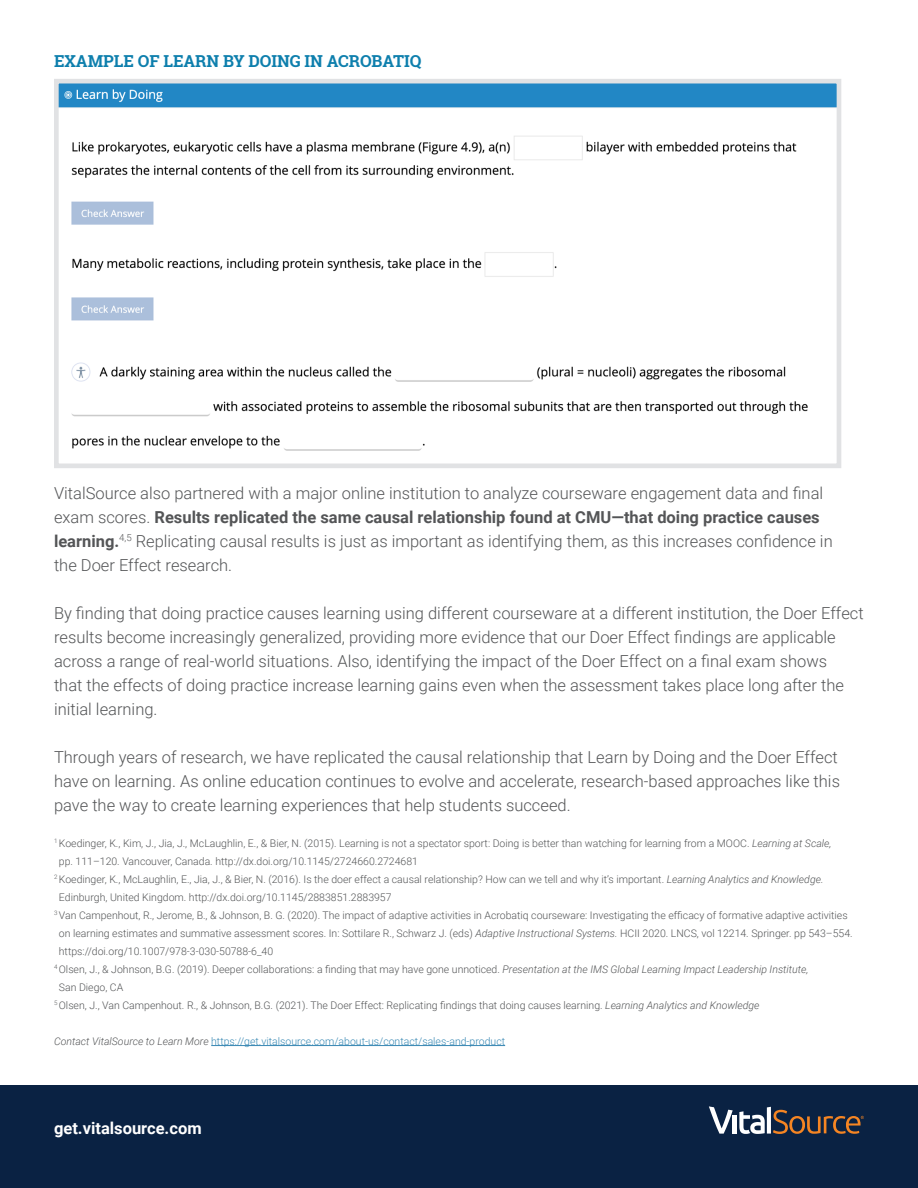
<style>
.page{position:relative;width:918px;height:1188px;background:#fff}
.page>*{position:absolute;margin:0;border:0;box-sizing:border-box;transform-origin:0 0}
.t1{font:300 16.5px/24px "Roboto";color:#545557}
.t2{font:700 16.5px "Roboto Slab";letter-spacing:-.005em;color:#0e7fad}
.t3{font:700 16.5px "Roboto";color:#fff}
.t4{font:300 10.5px/18px "Roboto";color:#545557}
.t5{font:300 10.5px "Roboto";color:#3687b3}
.s1{font-weight:700}
.s2{font-style:italic}
.s3{font-style:italic;color:#545557}
</style>
<div class="page">
<hr style="left:211px;top:1045px;width:294px;height:1px;background:#3687b3">
<div style="left:0;top:1085px;width:918px;height:103px;background:#0a2243"></div>
<div style="left:732px;top:1115px;width:5px;height:19px;background:#fff"></div>
<svg style="left:709px;top:1106px;width:24px;height:28px"></svg>
<svg style="left:739px;top:1107px;width:125px;height:27px"></svg>
<img style="left:60px;top:85px;width:775px;height:366px">
<div style="left:54px;top:79px;width:787px;height:389px;border:5px solid #e1e2e4"></div>
<p class="t2" style="left:54px;top:49px;width:369px">EXAMPLE OF LEARN BY DOING IN ACROBATIQ</p>
<p class="t1" style="left:54px;top:480px;width:780px">VitalSource also partnered with a major online institution to analyze courseware engagement data and final exam scores. <span class="s1">Results replicated the same causal relationship found at CMU—that doing practice causes learning.</span><sup>4,5</sup> Replicating causal results is just as important as identifying them, as this increases confidence in the Doer Effect research.</p>
<p class="t1" style="left:54px;top:600px;width:811px">By finding that doing practice causes learning using different courseware at a different institution, the Doer Effect results become increasingly generalized, providing more evidence that our Doer Effect findings are applicable across a range of real-world situations. Also, identifying the impact of the Doer Effect on a final exam shows<br>that the effects of doing practice increase learning gains even when the assessment takes place long after the initial learning.</p>
<p class="t1" style="left:54px;top:744px;width:788px">Through years of research, we have replicated the causal relationship that Learn by Doing and the Doer Effect have on learning. As online education continues to evolve and accelerate, research-based approaches like this pave the way to create learning experiences that help students succeed.</p>
<p class="t4" style="left:59px;top:834px;width:774px;text-indent:-5px"><sup>1</sup> Koedinger, K., Kim, J., Jia, J., McLaughlin, E., &amp; Bier, N. (2015). Learning is not a spectator sport: Doing is better than watching for learning from a MOOC. <span class="s2">Learning at Scale, </span>pp. 111–120. Vancouver, Canada. http://dx.doi.org/10.1145/2724660.2724681</p>
<p class="t4" style="left:59px;top:870px;width:766px;text-indent:-5px"><sup>2</sup> Koedinger, K., McLaughlin, E., Jia, J., &amp; Bier, N. (2016). Is the doer effect a causal relationship? How can we tell and why it’s important. <span class="s2">Learning Analytics and Knowledge.<br></span>Edinburgh, United Kingdom. http://dx.doi.org/10.1145/2883851.2883957</p>
<p class="t4" style="left:59px;top:906px;width:795px;text-indent:-5px"><sup>3</sup> Van Campenhout, R., Jerome, B., &amp; Johnson, B. G. (2020). The impact of adaptive activities in Acrobatiq courseware: Investigating the efficacy of formative adaptive activities on learning estimates and summative assessment scores. In: Sottilare R., Schwarz J. (eds) <span class="s2">Adaptive Instructional Systems.</span> HCII 2020. LNCS, vol 12214. Springer. pp 543–554. https://doi.org/10.1007/978-3-030-50788-6_40</p>
<p class="t4" style="left:59px;top:960px;width:751px;text-indent:-5px"><sup>4</sup> Olsen, J., &amp; Johnson, B.G. (2019). Deeper collaborations: a finding that may have gone unnoticed. <span class="s2">Presentation at the IMS Global Learning Impact Leadership Institute,<br></span>San Diego, CA</p>
<p class="t4" style="left:54px;top:996px;width:707px"><sup>5</sup> Olsen, J., Van Campenhout. R., &amp; Johnson, B.G. (2021). The Doer Effect: Replicating findings that doing causes learning. <span class="s2">Learning Analytics and Knowledge</span></p>
<p class="t5" style="left:54px;top:1034px;width:453px"><span class="s3">Contact VitalSource to Learn More</span> https://get.vitalsource.com/about-us/contact/sales-and-product</p>
<p class="t3" style="left:54px;top:1117px;width:149px">get.vitalsource.com</p>
</div>
